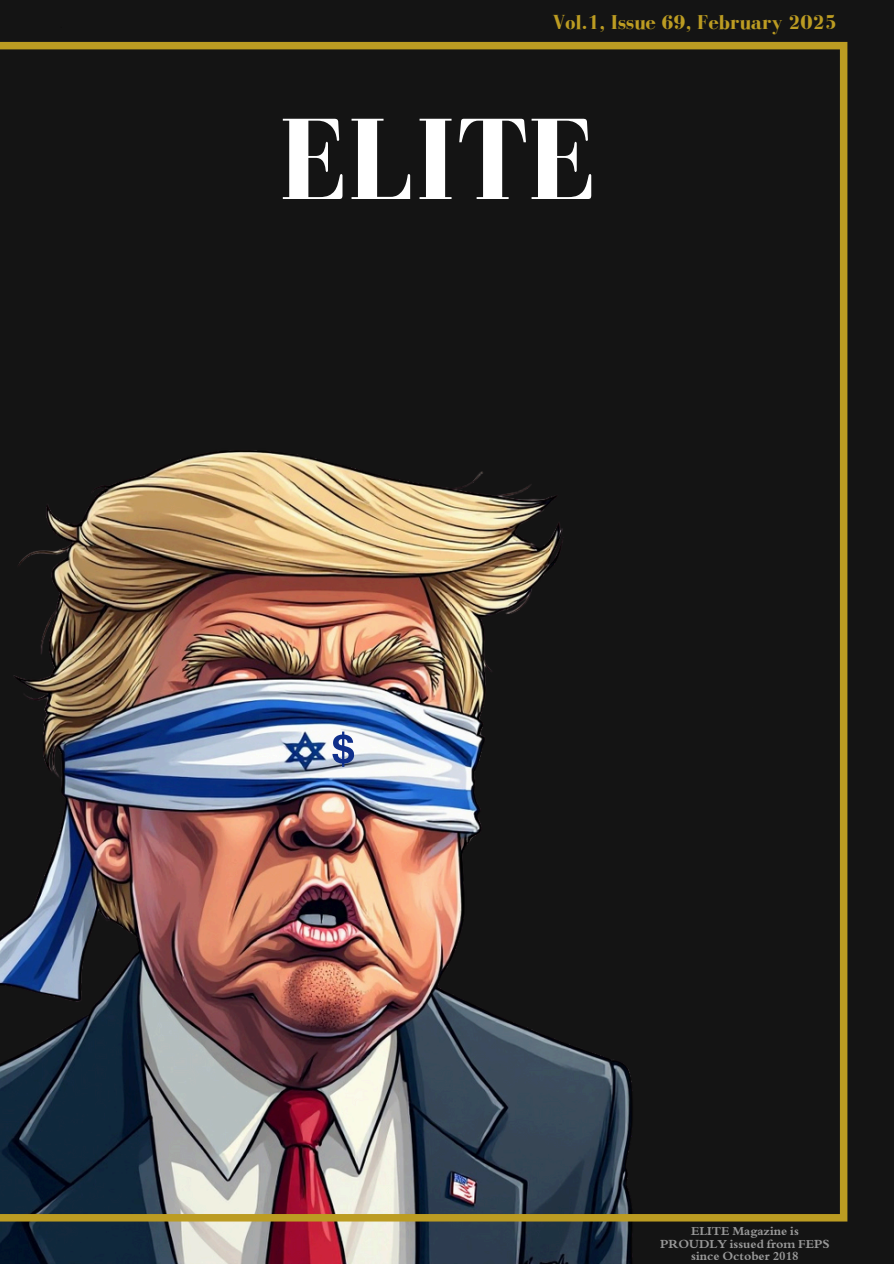
<style>
.page{position:relative;width:894px;height:1264px;background:#fff}
.page>*{position:absolute;margin:0;border:0;box-sizing:border-box;transform-origin:0 0}
.t1{font:700 118.8px "Bodoni FLF";color:#fff}
.t2{font:700 20.55px "Bodoni FLF";color:#bc9c22}
.t3{font:700 12px/12px "XB Tabriz";color:#d0d0d0;text-align:center}
</style>
<div class="page">
<div style="left:0;top:0;width:893px;height:1263px;background:#141414"></div>
<img style="left:0;top:1221px;width:700px;height:41px">
<img style="left:0;top:42px;width:847px;height:1179px">
<h2 class="t2" style="left:552px;top:11px;width:286px">Vol.1, Issue 69, February 2025</h2>
<p class="t1" style="left:279px;top:95px;width:317px">ELITE</p>
<p class="t3" style="left:660px;top:1225px;width:171px">ELITE Magazine is<br>PROUDLY issued from FEPS since October 2018</p>
</div>
